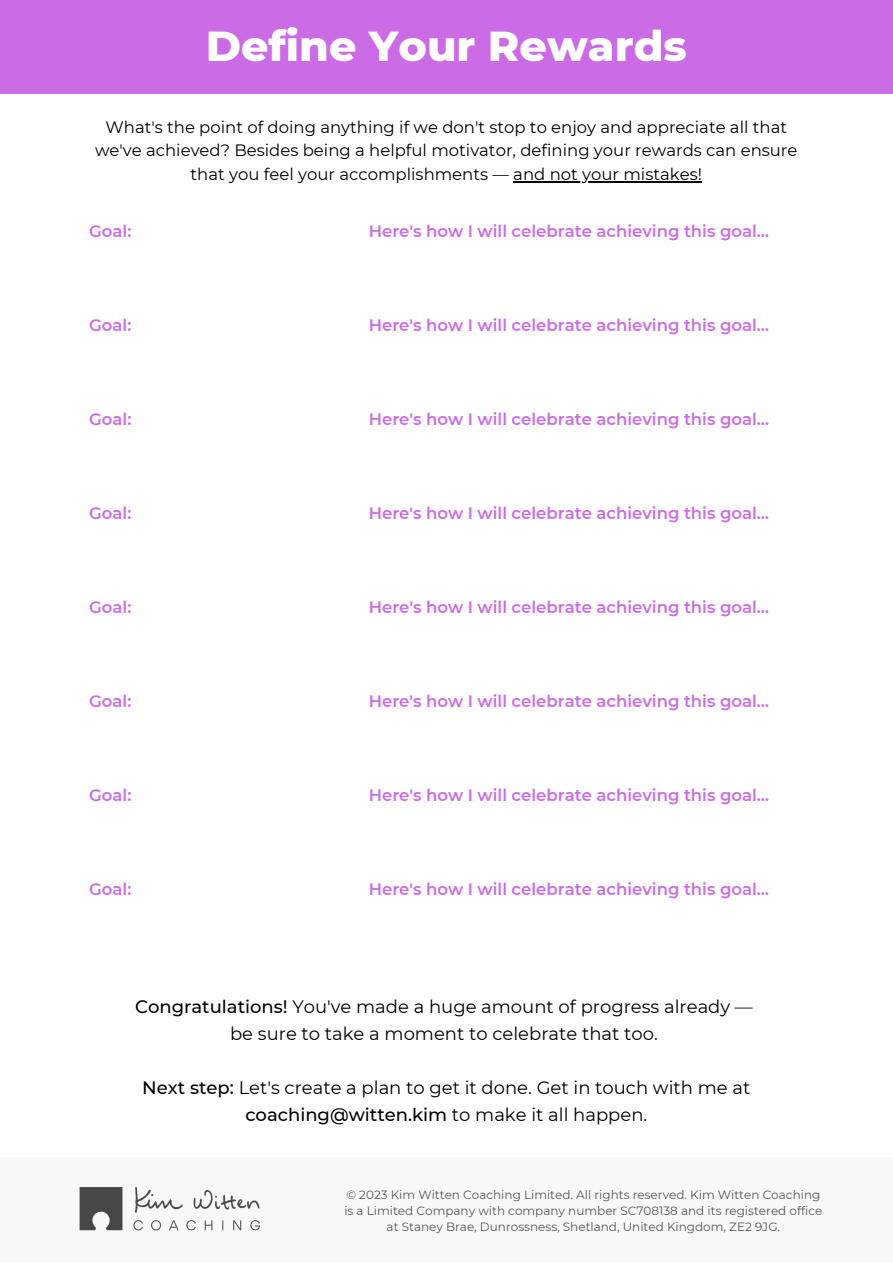
<style>
.page{position:relative;width:893px;height:1264px;background:#fff}
.page>*{position:absolute;margin:0;border:0;box-sizing:border-box;transform-origin:0 0}
.t1{font:800 42.75px "Montserrat";color:#fff}
.t2{font:18px/27px "Montserrat";color:#000;text-align:center}
.t3{font:600 16.5px "Montserrat";color:#cb6ce6}
.t4{font:16.5px/23.5px "Montserrat";color:#000;text-align:center}
.t5{font:12px/16px "Montserrat";color:#3e3d3d;text-align:center}
.s1{font-weight:500}
</style>
<div class="page">
<div style="left:0;top:0;width:892px;height:94px;background:#cb6ce6"></div>
<hr style="left:513px;top:181px;width:189px;height:1px;background:#000">
<div style="left:0;top:1156px;width:892px;height:106px;background:#f8f8f8"></div>
<h1 class="t1" style="left:206px;top:20px;width:482px">Define Your Rewards</h1>
<p class="t4" style="left:95px;top:115px;width:703px">What's the point of doing anything if we don't stop to enjoy and appreciate all that we've achieved? Besides being a helpful motivator, defining your rewards can ensure that you feel your accomplishments — and not your mistakes!</p>
<p class="t3" style="left:89px;top:221px;width:44px">Goal:</p>
<p class="t3" style="left:369px;top:221px;width:402px">Here's how I will celebrate achieving this goal…</p>
<p class="t3" style="left:89px;top:315px;width:44px">Goal:</p>
<p class="t3" style="left:369px;top:315px;width:402px">Here's how I will celebrate achieving this goal…</p>
<p class="t3" style="left:89px;top:409px;width:44px">Goal:</p>
<p class="t3" style="left:369px;top:409px;width:402px">Here's how I will celebrate achieving this goal…</p>
<p class="t3" style="left:89px;top:502px;width:44px">Goal:</p>
<p class="t3" style="left:369px;top:502px;width:402px">Here's how I will celebrate achieving this goal…</p>
<p class="t3" style="left:89px;top:596px;width:44px">Goal:</p>
<p class="t3" style="left:369px;top:596px;width:402px">Here's how I will celebrate achieving this goal…</p>
<p class="t3" style="left:89px;top:690px;width:44px">Goal:</p>
<p class="t3" style="left:369px;top:690px;width:402px">Here's how I will celebrate achieving this goal…</p>
<p class="t3" style="left:89px;top:784px;width:44px">Goal:</p>
<p class="t3" style="left:369px;top:784px;width:402px">Here's how I will celebrate achieving this goal…</p>
<p class="t3" style="left:89px;top:878px;width:44px">Goal:</p>
<p class="t3" style="left:369px;top:878px;width:402px">Here's how I will celebrate achieving this goal…</p>
<p class="t2" style="left:135px;top:993px;width:619px"><span class="s1">Congratulations!</span> You've made a huge amount of progress already — be sure to take a moment to celebrate that too.</p>
<p class="t2" style="left:142px;top:1074px;width:609px"><span class="s1">Next step:</span> Let's create a plan to get it done. Get in touch with me at <span class="s1">coaching@witten.kim</span> to make it all happen.</p>
<p class="t5" style="left:344px;top:1186px;width:479px">© 2023 Kim Witten Coaching Limited. All rights reserved. Kim Witten Coaching is a Limited Company with company number SC708138 and its registered office at Staney Brae, Dunrossness, Shetland, United Kingdom, ZE2 9JG.</p>
</div>
